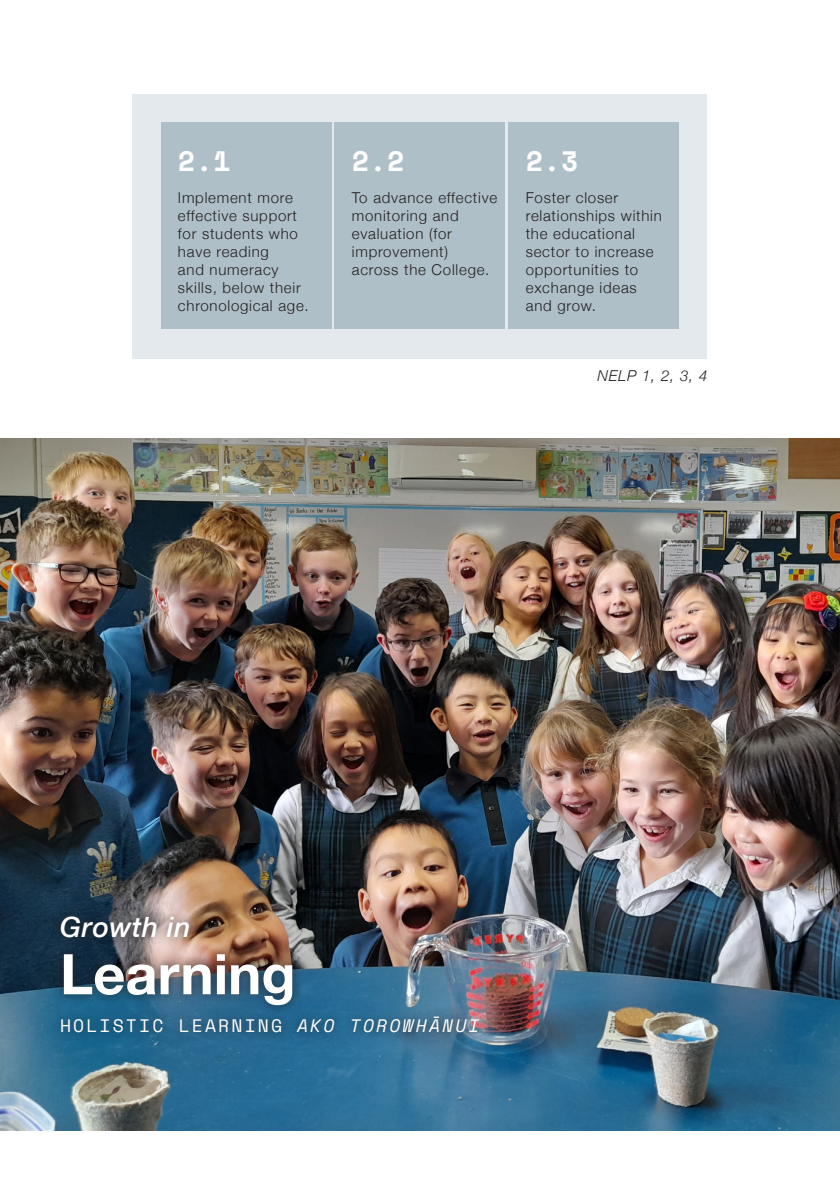
<style>
.page{position:relative;width:840px;height:1191px;background:#fff}
.page>*{position:absolute;margin:0;border:0;box-sizing:border-box;transform-origin:0 0}
.INTRO_TEXT_2020{font:700 56px "Helvetica Neue";color:#fff}
.INTRO_TEXT_2020-2{font:700 28px "Space Mono";color:#fff}
.INTRO_TEXT_2020-3{font:italic 500 28px "Helvetica Neue";letter-spacing:.02em;color:#fff}
.INTRO_TEXT_2020-4{font:18px "Space Mono";letter-spacing:.12em;color:#fff}
.INTRO_TEXT_2020-5{font:300 15px/18px "Helvetica Neue";letter-spacing:.05em;color:#231f20}
.INTRO_TEXT_2020-6{font:italic 300 15px "Helvetica Neue";color:#231f20}
.s1{font-style:italic}
</style>
<div class="page">
<div style="left:132px;top:94px;width:575px;height:264px;background:#e3e9ec"></div>
<div style="left:161px;top:122px;width:170px;height:207px;background:#afbfc7"></div>
<div style="left:334px;top:122px;width:171px;height:207px;background:#afbfc7"></div>
<div style="left:508px;top:122px;width:170px;height:207px;background:#afbfc7"></div>
<img style="left:0;top:439px;width:839px;height:691px">
<div style="left:50px;top:906px;width:439px;height:137px;background:#231f20;opacity:.75"></div>
<p class="INTRO_TEXT_2020-2" style="left:178px;top:139px;width:54px">2.1</p>
<p class="INTRO_TEXT_2020-5" style="left:178px;top:187px;width:132px">Implement more effective support for students who have reading<br>and numeracy skills, below their chronological age.</p>
<p class="INTRO_TEXT_2020-2" style="left:351px;top:139px;width:54px">2.2</p>
<p class="INTRO_TEXT_2020-5" style="left:351px;top:187px;width:147px">To advance effective monitoring and evaluation (for improvement) across the College.</p>
<p class="INTRO_TEXT_2020-2" style="left:525px;top:139px;width:54px">2.3</p>
<p class="INTRO_TEXT_2020-5" style="left:525px;top:187px;width:137px">Foster closer relationships within the educational sector to increase opportunities to exchange ideas and grow.</p>
<p class="INTRO_TEXT_2020-6" style="left:597px;top:363px;width:111px">NELP 1, 2, 3, 4</p>
<p class="INTRO_TEXT_2020-3" style="left:60px;top:903px;width:132px">Growth in</p>
<p class="INTRO_TEXT_2020" style="left:60px;top:930px;width:237px">Learning</p>
<p class="INTRO_TEXT_2020-4" style="left:60px;top:1012px;width:421px">HOLISTIC LEARNING <span class="s1">AKO TOROWHĀNUI</span></p>
</div>
